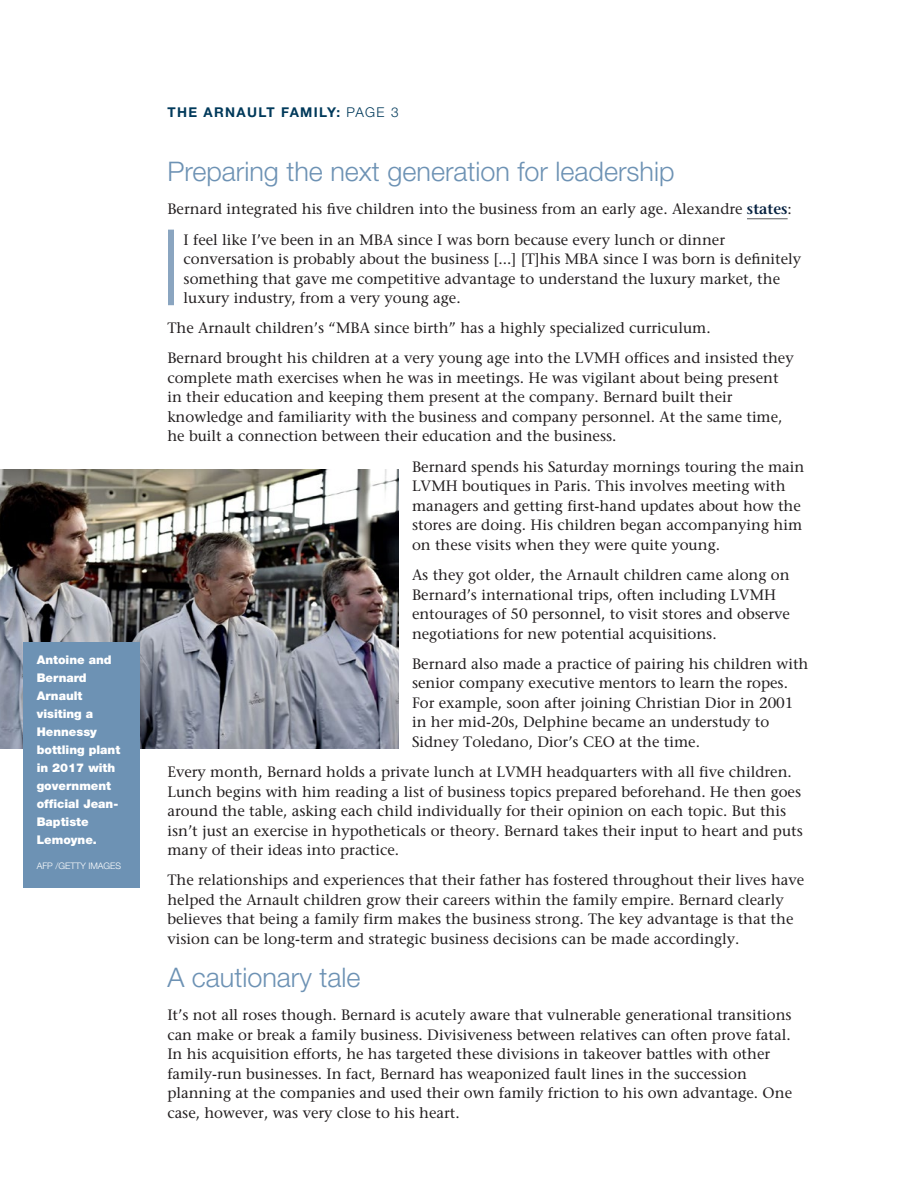
<style>
.page{position:relative;width:918px;height:1188px;background:#fff}
.page>*{position:absolute;margin:0;border:0;box-sizing:border-box;transform-origin:0 0}
.LIGHT_BLUE_SUBHEAD{font:300 27px "Helvetica Neue LT Pro";color:#6d92b4}
.BODY{font:300 27px "Helvetica Neue LT Pro";color:#6d92b4}
.BODY-2{font:500 15px/19.5px "Stone Serif Std";color:#231f20}
.BODY_indent{font:500 15px/19.5px "Stone Serif Std";color:#231f20}
.t1{font:700 13.5px "Helvetica Neue LT Pro";letter-spacing:.1em;color:#00395a}
.WHITE_CALLOUT{font:900 12px/18px "Helvetica Neue LT Pro";color:#fff}
.photo_credit{font:300 9px "Helvetica Neue LT Pro";color:#fff}
.s1{font-weight:300}
.s2{font-weight:600;color:#072241}
</style>
<div class="page">
<hr style="left:747px;top:218px;width:41px;height:1px;background:#58595b">
<div style="left:168px;top:230px;width:6px;height:75px;background:#8aa5c0"></div>
<img style="left:0;top:469px;width:399px;height:279px">
<div style="left:23px;top:642px;width:117px;height:246px;background:#6d92b4"></div>
<p class="WHITE_CALLOUT" style="left:37px;top:651px;width:85px">Antoine and<br>Bernard<br>Arnault visiting a<br>Hennessy bottling plant in 2017 with government official Jean-<br>Baptiste<br>Lemoyne.</p>
<p class="photo_credit" style="left:37px;top:860px;width:86px">AFP /GETTY IMAGES</p>
<p class="t1" style="left:167px;top:104px;width:233px">THE ARNAULT FAMILY: <span class="s1">PAGE 3</span></p>
<p class="LIGHT_BLUE_SUBHEAD" style="left:167px;top:155px;width:509px">Preparing the next generation for leadership</p>
<p class="BODY-2" style="left:167px;top:199px;width:626px">Bernard integrated his five children into the business from an early age. Alexandre <span class="s2">states</span>:</p>
<p class="BODY_indent" style="left:184px;top:230px;width:619px">I feel like I’ve been in an MBA since I was born because every lunch or dinner conversation is probably about the business [...] [T]his MBA since I was born is definitely something that gave me competitive advantage to understand the luxury market, the luxury industry, from a very young age.</p>
<p class="BODY-2" style="left:167px;top:313px;width:628px;line-height:30px">The Arnault children’s “MBA since birth” has a highly specialized curriculum.<br>Bernard brought his children at a very young age into the LVMH offices and insisted they</p>
<p class="BODY-2" style="left:167px;top:368px;width:617px">complete math exercises when he was in meetings. He was vigilant about being present in their education and keeping them present at the company. Bernard built their knowledge and familiarity with the business and company personnel. At the same time, he built a connection between their education and the business.</p>
<p class="BODY-2" style="left:412px;top:457px;width:394px">Bernard spends his Saturday mornings touring the main LVMH boutiques in Paris. This involves meeting with managers and getting first-hand updates about how the stores are doing. His children began accompanying him on these visits when they were quite young.</p>
<p class="BODY-2" style="left:412px;top:565px;width:379px">As they got older, the Arnault children came along on Bernard’s international trips, often including LVMH entourages of 50 personnel, to visit stores and observe negotiations for new potential acquisitions.</p>
<p class="BODY-2" style="left:412px;top:654px;width:398px">Bernard also made a practice of pairing his children with senior company executive mentors to learn the ropes.<br>For example, soon after joining Christian Dior in 2001 in her mid-20s, Delphine became an understudy to Sidney Toledano, Dior’s CEO at the time.</p>
<p class="BODY-2" style="left:167px;top:762px;width:637px">Every month, Bernard holds a private lunch at LVMH headquarters with all five children.<br>Lunch begins with him reading a list of business topics prepared beforehand. He then goes around the table, asking each child individually for their opinion on each topic. But this isn’t just an exercise in hypotheticals or theory. Bernard takes their input to heart and puts many of their ideas into practice.</p>
<p class="BODY-2" style="left:167px;top:871px;width:638px">The relationships and experiences that their father has fostered throughout their lives have helped the Arnault children grow their careers within the family empire. Bernard clearly believes that being a family firm makes the business strong. The key advantage is that the vision can be long-term and strategic business decisions can be made accordingly.</p>
<p class="BODY" style="left:167px;top:961px;width:195px">A cautionary tale</p>
<p class="BODY-2" style="left:167px;top:1005px;width:626px">It’s not all roses though. Bernard is acutely aware that vulnerable generational transitions can make or break a family business. Divisiveness between relatives can often prove fatal.<br>In his acquisition efforts, he has targeted these divisions in takeover battles with other family-run businesses. In fact, Bernard has weaponized fault lines in the succession planning at the companies and used their own family friction to his own advantage. One case, however, was very close to his heart.</p>
</div>
